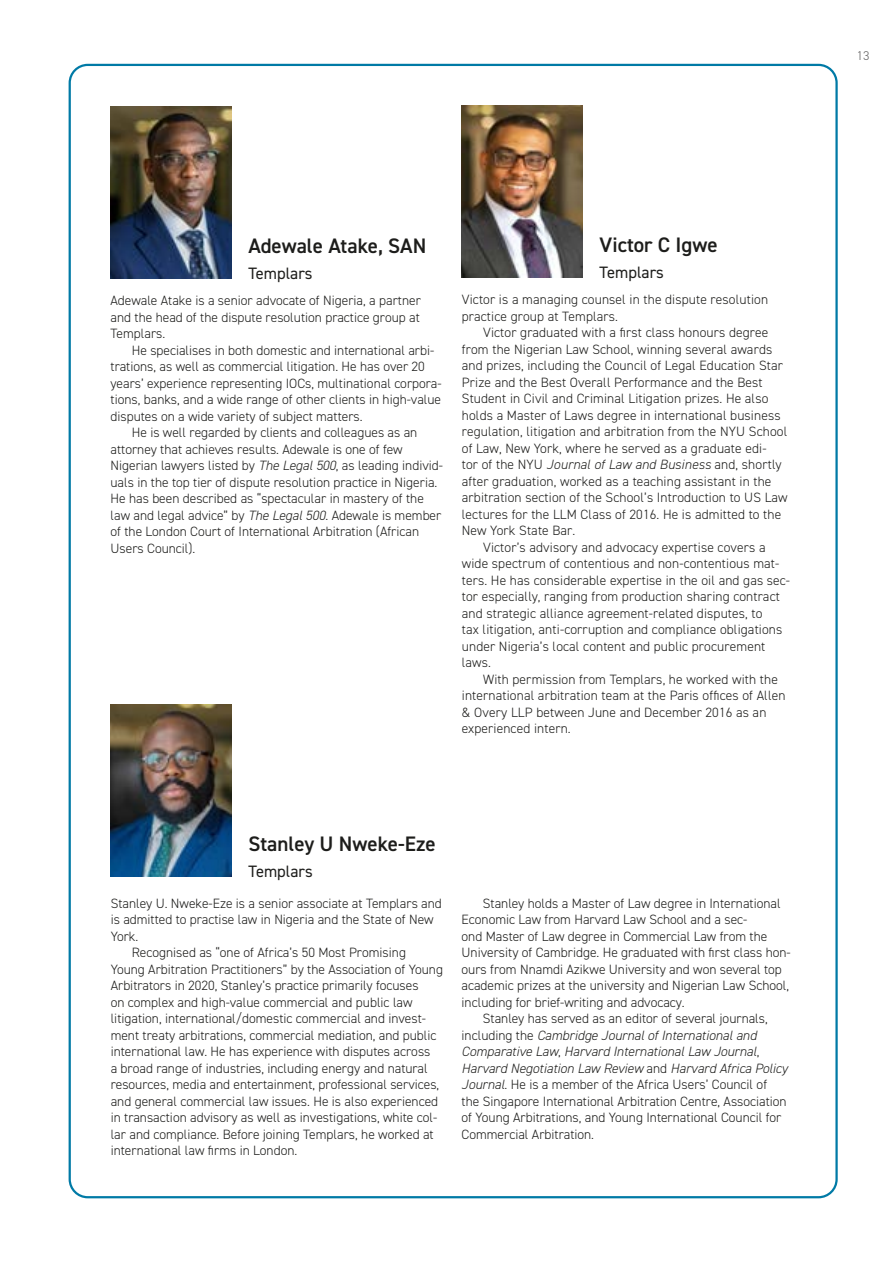
<style>
.page{position:relative;width:893px;height:1263px;background:#fff}
.page>*{position:absolute;margin:0;border:0;box-sizing:border-box;transform-origin:0 0}
.t1{font:600 21px "DIN2014";color:#1d1d1b}
.t2{font:16.5px "DIN2014";color:#1d1d1b}
.t3{font:300 13.5px/16.5px "DIN2014";color:#1d1d1b;text-align:justify}
.t4{font:italic 300 13.5px "DIN2014";color:#1d1d1b}
.t5{font:300 12.75px "DIN2014";color:#646363}
.s1{font-style:italic}
.s2{font-style:normal}
</style>
<div class="page">
<img style="left:111px;top:106px;width:120px;height:173px">
<img style="left:111px;top:704px;width:120px;height:172px">
<img style="left:462px;top:105px;width:121px;height:172px">
<p class="t5" style="left:857px;top:47px;width:14px">13</p>
<h1 class="t1" style="left:248px;top:232px;width:179px">Adewale Atake, SAN</h1>
<p class="t2" style="left:248px;top:263px;width:66px">Templars</p>
<p class="t3" style="left:111px;top:292px;width:312px">Adewale Atake is a senior advocate of Nigeria, a partner and the head of the dispute resolution practice group at Templars.</p>
<p class="t3" style="left:132px;top:342px;width:304px">He specialises in both domestic and international arbi-</p>
<p class="t3" style="left:111px;top:358px;width:316px">trations, as well as commercial litigation. He has over 20</p>
<p class="t3" style="left:111px;top:375px;width:333px">years’ experience representing IOCs, multinational corpora-</p>
<p class="t3" style="left:111px;top:391px;width:332px">tions, banks, and a wide range of other clients in high-value</p>
<p class="t3" style="left:111px;top:408px;width:254px">disputes on a wide variety of subject matters.</p>
<p class="t3" style="left:132px;top:424px;width:287px">He is well regarded by clients and colleagues as an</p>
<p class="t3" style="left:111px;top:441px;width:294px">attorney that achieves results. Adewale is one of few</p>
<p class="t3" style="left:111px;top:457px;width:334px">Nigerian lawyers listed by <span class="s1">The Legal 500</span>, as leading individ-</p>
<p class="t3" style="left:111px;top:474px;width:328px">uals in the top tier of dispute resolution practice in Nigeria.</p>
<p class="t3" style="left:111px;top:490px;width:315px">He has been described as “spectacular in mastery of the</p>
<p class="t3" style="left:111px;top:507px;width:332px">law and legal advice” by <span class="s1">The Legal 500</span>. Adewale is member</p>
<p class="t3" style="left:111px;top:523px;width:310px">of the London Court of International Arbitration (African</p>
<p class="t3" style="left:111px;top:540px;width:86px">Users Council).</p>
<h1 class="t1" style="left:600px;top:231px;width:120px">Victor C Igwe</h1>
<p class="t2" style="left:600px;top:261px;width:66px">Templars</p>
<p class="t3" style="left:462px;top:291px;width:308px">Victor is a managing counsel in the dispute resolution practice group at Templars.</p>
<p class="t3" style="left:483px;top:324px;width:287px">Victor graduated with a first class honours degree</p>
<p class="t3" style="left:462px;top:341px;width:312px">from the Nigerian Law School, winning several awards</p>
<p class="t3" style="left:462px;top:357px;width:323px">and prizes, including the Council of Legal Education Star</p>
<p class="t3" style="left:462px;top:374px;width:302px">Prize and the Best Overall Performance and the Best</p>
<p class="t3" style="left:462px;top:390px;width:308px">Student in Civil and Criminal Litigation prizes. He also</p>
<p class="t3" style="left:462px;top:407px;width:320px">holds a Master of Laws degree in international business</p>
<p class="t3" style="left:462px;top:423px;width:327px">regulation, litigation and arbitration from the NYU School</p>
<p class="t3" style="left:462px;top:440px;width:306px">of Law, New York, where he served as a graduate edi-</p>
<p class="t4" style="left:462px;top:456px;width:321px"><span class="s2">tor of the NYU</span> Journal of Law and Business <span class="s2">and, shortly</span></p>
<p class="t3" style="left:462px;top:473px;width:311px">after graduation, worked as a teaching assistant in the</p>
<p class="t3" style="left:462px;top:489px;width:327px">arbitration section of the School’s Introduction to US Law</p>
<p class="t3" style="left:462px;top:506px;width:321px">lectures for the LLM Class of 2016. He is admitted to the</p>
<p class="t3" style="left:462px;top:522px;width:115px">New York State Bar.</p>
<p class="t3" style="left:483px;top:539px;width:284px">Victor’s advisory and advocacy expertise covers a</p>
<p class="t3" style="left:462px;top:555px;width:319px">wide spectrum of contentious and non-contentious mat-</p>
<p class="t3" style="left:462px;top:572px;width:330px">ters. He has considerable expertise in the oil and gas sec-</p>
<p class="t3" style="left:462px;top:588px;width:320px">tor especially, ranging from production sharing contract</p>
<p class="t3" style="left:462px;top:605px;width:302px">and strategic alliance agreement-related disputes, to</p>
<p class="t3" style="left:462px;top:621px;width:322px">tax litigation, anti-corruption and compliance obligations</p>
<p class="t3" style="left:462px;top:638px;width:305px">under Nigeria’s local content and public procurement</p>
<p class="t3" style="left:462px;top:654px;width:31px">laws.</p>
<p class="t3" style="left:483px;top:671px;width:296px">With permission from Templars, he worked with the</p>
<p class="t3" style="left:462px;top:687px;width:325px">international arbitration team at the Paris offices of Allen</p>
<p class="t3" style="left:462px;top:704px;width:306px">&amp; Overy LLP between June and December 2016 as an</p>
<p class="t3" style="left:462px;top:720px;width:110px">experienced intern.</p>
<h1 class="t1" style="left:248px;top:830px;width:189px">Stanley U Nweke-Eze</h1>
<p class="t2" style="left:248px;top:860px;width:66px">Templars</p>
<p class="t3" style="left:111px;top:895px;width:333px">Stanley U. Nweke-Eze is a senior associate at Templars and</p>
<p class="t3" style="left:111px;top:911px;width:324px">is admitted to practise law in Nigeria and the State of New</p>
<p class="t3" style="left:111px;top:928px;width:29px">York.</p>
<p class="t3" style="left:132px;top:944px;width:276px">Recognised as “one of Africa’s 50 Most Promising</p>
<p class="t3" style="left:111px;top:961px;width:334px">Young Arbitration Practitioners” by the Association of Young</p>
<p class="t3" style="left:111px;top:977px;width:309px">Arbitrators in 2020, Stanley’s practice primarily focuses</p>
<p class="t3" style="left:111px;top:994px;width:303px">on complex and high-value commercial and public law</p>
<p class="t3" style="left:111px;top:1010px;width:317px">litigation, international/domestic commercial and invest-</p>
<p class="t3" style="left:111px;top:1027px;width:327px">ment treaty arbitrations, commercial mediation, and public</p>
<p class="t3" style="left:111px;top:1043px;width:321px">international law. He has experience with disputes across</p>
<p class="t3" style="left:111px;top:1060px;width:319px">a broad range of industries, including energy and natural</p>
<p class="t3" style="left:111px;top:1076px;width:330px">resources, media and entertainment, professional services,</p>
<p class="t3" style="left:111px;top:1093px;width:329px">and general commercial law issues. He is also experienced</p>
<p class="t3" style="left:111px;top:1109px;width:328px">in transaction advisory as well as investigations, white col-</p>
<p class="t3" style="left:111px;top:1126px;width:325px">lar and compliance. Before joining Templars, he worked at</p>
<p class="t3" style="left:111px;top:1142px;width:188px">international law firms in London.</p>
<p class="t3" style="left:483px;top:895px;width:299px">Stanley holds a Master of Law degree in International</p>
<p class="t3" style="left:462px;top:911px;width:287px">Economic Law from Harvard Law School and a sec-</p>
<p class="t3" style="left:462px;top:928px;width:307px">ond Master of Law degree in Commercial Law from the</p>
<p class="t3" style="left:462px;top:944px;width:331px">University of Cambridge. He graduated with first class hon-</p>
<p class="t3" style="left:462px;top:961px;width:322px">ours from Nnamdi Azikwe University and won several top</p>
<p class="t3" style="left:462px;top:977px;width:329px">academic prizes at the university and Nigerian Law School,</p>
<p class="t3" style="left:462px;top:994px;width:224px">including for brief-writing and advocacy.</p>
<p class="t3" style="left:483px;top:1010px;width:286px">Stanley has served as an editor of several journals,</p>
<p class="t4" style="left:462px;top:1027px;width:297px"><span class="s2">including the</span> Cambridge Journal of International and</p>
<p class="t4" style="left:462px;top:1043px;width:299px">Comparative Law<span class="s2">,</span> Harvard International Law Journal<span class="s2">,</span></p>
<p class="t4" style="left:462px;top:1060px;width:328px">Harvard Negotiation Law Review <span class="s2">and</span> Harvard Africa Policy</p>
<p class="t3" style="left:462px;top:1076px;width:307px"><span class="s1">Journal</span>. He is a member of the Africa Users’ Council of</p>
<p class="t3" style="left:462px;top:1093px;width:327px">the Singapore International Arbitration Centre, Association</p>
<p class="t3" style="left:462px;top:1109px;width:321px">of Young Arbitrations, and Young International Council for</p>
<p class="t3" style="left:462px;top:1126px;width:134px">Commercial Arbitration.</p>
</div>
